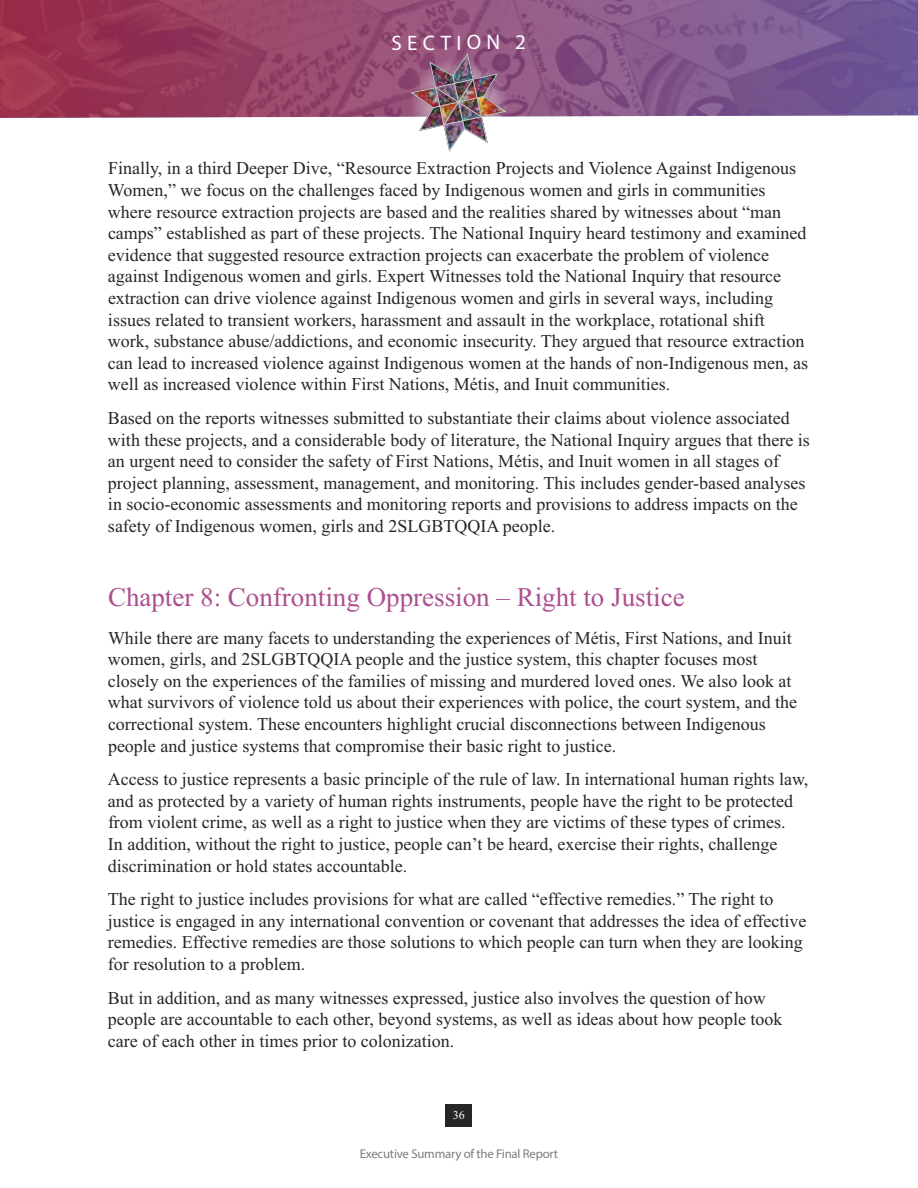
<style>
.page{position:relative;width:918px;height:1188px;background:#fff}
.page>*{position:absolute;margin:0;border:0;box-sizing:border-box;transform-origin:0 0}
.t1{font:27px "Times New Roman";color:#ac4f90}
.t2{font:21px "Myriad Pro";letter-spacing:.245em;color:#fff}
.t3{font:18px/21.6px "Times New Roman";color:#272526}
.t4{font:12.75px "Myriad Pro";letter-spacing:-.015em;color:#7d7c7d}
.t5{font:12px "Times New Roman";color:#fff}
</style>
<div class="page">
<svg style="left:0;top:0;width:918px;height:118px;background:#8d4d78"></svg>
<div style="left:446px;top:1104px;width:26px;height:23px;background:#272526"></div>
<div style="left:410px;top:57px;width:98px;height:98px;background:#fff"></div>
<img style="left:410px;top:52px;width:97px;height:100px">
<p class="t2" style="left:392px;top:35px;width:136px">SECTION 2</p>
<p class="t3" style="left:108px;top:157px;width:702px">Finally, in a third Deeper Dive, “Resource Extraction Projects and Violence Against Indigenous Women,” we focus on the challenges faced by Indigenous women and girls in communities where resource extraction projects are based and the realities shared by witnesses about “man camps” established as part of these projects. The National Inquiry heard testimony and examined evidence that suggested resource extraction projects can exacerbate the problem of violence against Indigenous women and girls. Expert Witnesses told the National Inquiry that resource extraction can drive violence against Indigenous women and girls in several ways, including issues related to transient workers, harassment and assault in the workplace, rotational shift work, substance abuse/addictions, and economic insecurity. They argued that resource extraction can lead to increased violence against Indigenous women at the hands of non-Indigenous men, as well as increased violence within First Nations, Métis, and Inuit communities.</p>
<p class="t3" style="left:108px;top:407px;width:703px">Based on the reports witnesses submitted to substantiate their claims about violence associated with these projects, and a considerable body of literature, the National Inquiry argues that there is an urgent need to consider the safety of First Nations, Métis, and Inuit women in all stages of project planning, assessment, management, and monitoring. This includes gender-based analyses in socio-economic assessments and monitoring reports and provisions to address impacts on the safety of Indigenous women, girls and 2SLGBTQQIA people.</p>
<h1 class="t1" style="left:108px;top:580px;width:578px">Chapter 8: Confronting Oppression – Right to Justice</h1>
<p class="t3" style="left:108px;top:627px;width:691px">While there are many facets to understanding the experiences of Métis, First Nations, and Inuit women, girls, and 2SLGBTQQIA people and the justice system, this chapter focuses most closely on the experiences of the families of missing and murdered loved ones. We also look at what survivors of violence told us about their experiences with police, the court system, and the correctional system. These encounters highlight crucial disconnections between Indigenous people and justice systems that compromise their basic right to justice.</p>
<p class="t3" style="left:108px;top:768px;width:702px">Access to justice represents a basic principle of the rule of law. In international human rights law, and as protected by a variety of human rights instruments, people have the right to be protected from violent crime, as well as a right to justice when they are victims of these types of crimes.<br>In addition, without the right to justice, people can’t be heard, exercise their rights, challenge discrimination or hold states accountable.</p>
<p class="t3" style="left:108px;top:888px;width:700px">The right to justice includes provisions for what are called “effective remedies.” The right to justice is engaged in any international convention or covenant that addresses the idea of effective remedies. Effective remedies are those solutions to which people can turn when they are looking for resolution to a problem.</p>
<p class="t3" style="left:108px;top:987px;width:676px">But in addition, and as many witnesses expressed, justice also involves the question of how people are accountable to each other, beyond systems, as well as ideas about how people took care of each other in times prior to colonization.</p>
<p class="t5" style="left:453px;top:1108px;width:13px">36</p>
<p class="t4" style="left:360px;top:1149px;width:200px">Executive Summary of the Final Report</p>
</div>
